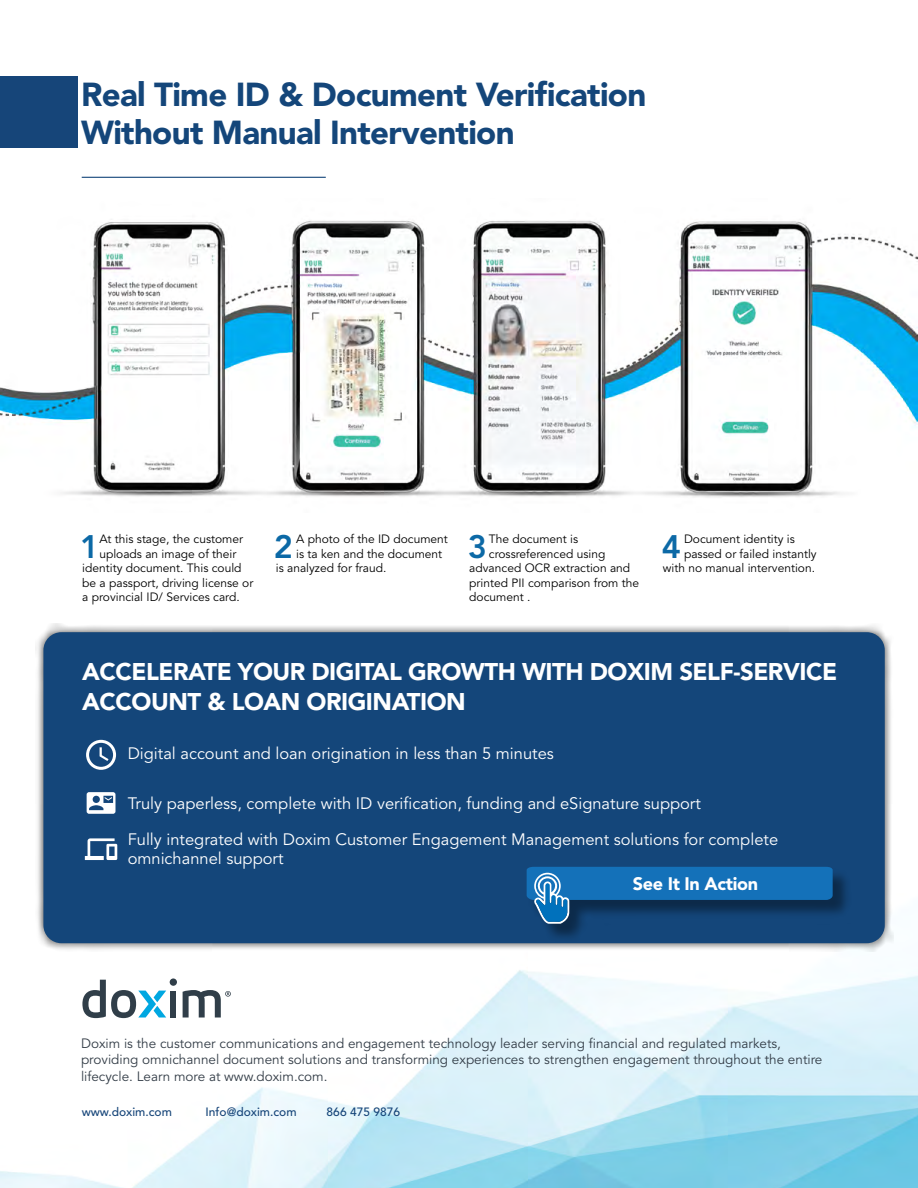
<style>
.page{position:relative;width:918px;height:1188px;background:#fff}
.page>*{position:absolute;margin:0;border:0;box-sizing:border-box;transform-origin:0 0}
.t1{font:900 33px "Avenir LT Std";letter-spacing:-.02em;color:#14467a}
.t2{font:800 32.4px "Avenir LT Std";color:#0c69a6}
.t3{font:900 24px/29.4px "Avenir LT Std";letter-spacing:-.02em;color:#fff}
.t4{font:900 18px "Avenir LT Std";letter-spacing:-.02em;color:#fff}
.t5{font:16.5px/19.5px "Avenir LT Std";color:#fff}
.t6{font:13.5px/16.2px "Avenir LT Std";color:#333d47}
.t7{font:12px "Avenir LT Std";color:#000}
.t8{font:500 12px "Avenir LT Std";color:#164579}
</style>
<div class="page">
<img style="left:0;top:76px;width:918px;height:1112px">
<div style="left:170px;top:991px;width:6px;height:27px;background:#303e49"></div>
<svg style="left:82px;top:980px;width:84px;height:38px"></svg>
<div style="left:170px;top:978px;width:7px;height:8px;background:#303e49;border-radius:50%"></div>
<svg style="left:183px;top:990px;width:48px;height:28px"></svg>
<div style="left:0;top:76px;width:77px;height:71px;background:#164579"></div>
<div style="left:35px;top:623px;width:858px;height:329px;background:#000;opacity:.75"></div>
<div style="left:43px;top:632px;width:842px;height:311px;background:#14467a;border-radius:18px"></div>
<img style="left:0;top:199px;width:918px;height:314px">
<svg style="left:86px;top:740px;width:30px;height:30px"></svg>
<svg style="left:87px;top:792px;width:29px;height:22px"></svg>
<svg style="left:85px;top:838px;width:32px;height:22px"></svg>
<hr style="left:82px;top:177px;width:244px;height:1px;background:#14467a">
<div style="left:529px;top:869px;width:323px;height:74px;background:#000;opacity:.4"></div>
<svg style="left:527px;top:867px;width:306px;height:57px"></svg>
<p class="t1" style="left:81px;top:74px;width:567px">Real Time ID &amp; Document Verification</p>
<p class="t1" style="left:81px;top:113px;width:435px">Without Manual Intervention</p>
<p class="t2" style="left:80px;top:527px;width:21px">1</p>
<p class="t7" style="left:99px;top:532px;width:145px">At this stage, the customer</p>
<p class="t7" style="left:99px;top:547px;width:139px">uploads an image of their</p>
<p class="t7" style="left:82px;top:561px;width:161px">identity document. This could</p>
<p class="t7" style="left:82px;top:576px;width:173px">be a passport, driving license or</p>
<p class="t7" style="left:82px;top:590px;width:159px">a provincial ID/ Services card.</p>
<p class="t2" style="left:274px;top:527px;width:21px">2</p>
<p class="t7" style="left:296px;top:532px;width:153px">A photo of the ID document</p>
<p class="t7" style="left:296px;top:547px;width:148px">is ta ken and the document</p>
<p class="t7" style="left:276px;top:561px;width:112px">is analyzed for fraud.</p>
<p class="t2" style="left:468px;top:527px;width:21px">3</p>
<p class="t7" style="left:489px;top:532px;width:91px">The document is</p>
<p class="t7" style="left:489px;top:547px;width:118px">crossreferenced using</p>
<p class="t7" style="left:469px;top:561px;width:162px">advanced OCR extraction and</p>
<p class="t7" style="left:469px;top:576px;width:171px">printed PII comparison from the</p>
<p class="t7" style="left:469px;top:590px;width:63px">document .</p>
<p class="t2" style="left:662px;top:527px;width:21px">4</p>
<p class="t7" style="left:684px;top:532px;width:112px">Document identity is</p>
<p class="t7" style="left:684px;top:547px;width:134px">passed or failed instantly</p>
<p class="t7" style="left:663px;top:561px;width:154px">with no manual intervention.</p>
<p class="t3" style="left:82px;top:657px;width:756px">ACCELERATE YOUR DIGITAL GROWTH WITH DOXIM SELF-SERVICE<br>ACCOUNT &amp; LOAN ORIGINATION</p>
<p class="t5" style="left:128px;top:744px;width:428px">Digital account and loan origination in less than 5 minutes</p>
<p class="t5" style="left:128px;top:794px;width:575px">Truly paperless, complete with ID verification, funding and eSignature support</p>
<p class="t5" style="left:128px;top:830px;width:652px">Fully integrated with Doxim Customer Engagement Management solutions for complete omnichannel support</p>
<p class="t4" style="left:633px;top:873px;width:127px">See It In Action</p>
<p class="t6" style="left:81px;top:1036px;width:743px">Doxim is the customer communications and engagement technology leader serving financial and regulated markets, providing omnichannel document solutions and transforming experiences to strengthen engagement throughout the entire lifecycle. Learn more at www.doxim.com.</p>
<p class="t8" style="left:82px;top:1105px;width:92px">www.doxim.com</p>
<p class="t8" style="left:206px;top:1105px;width:92px">Info@doxim.com</p>
<p class="t8" style="left:327px;top:1105px;width:75px">866 475 9876</p>
</div>
